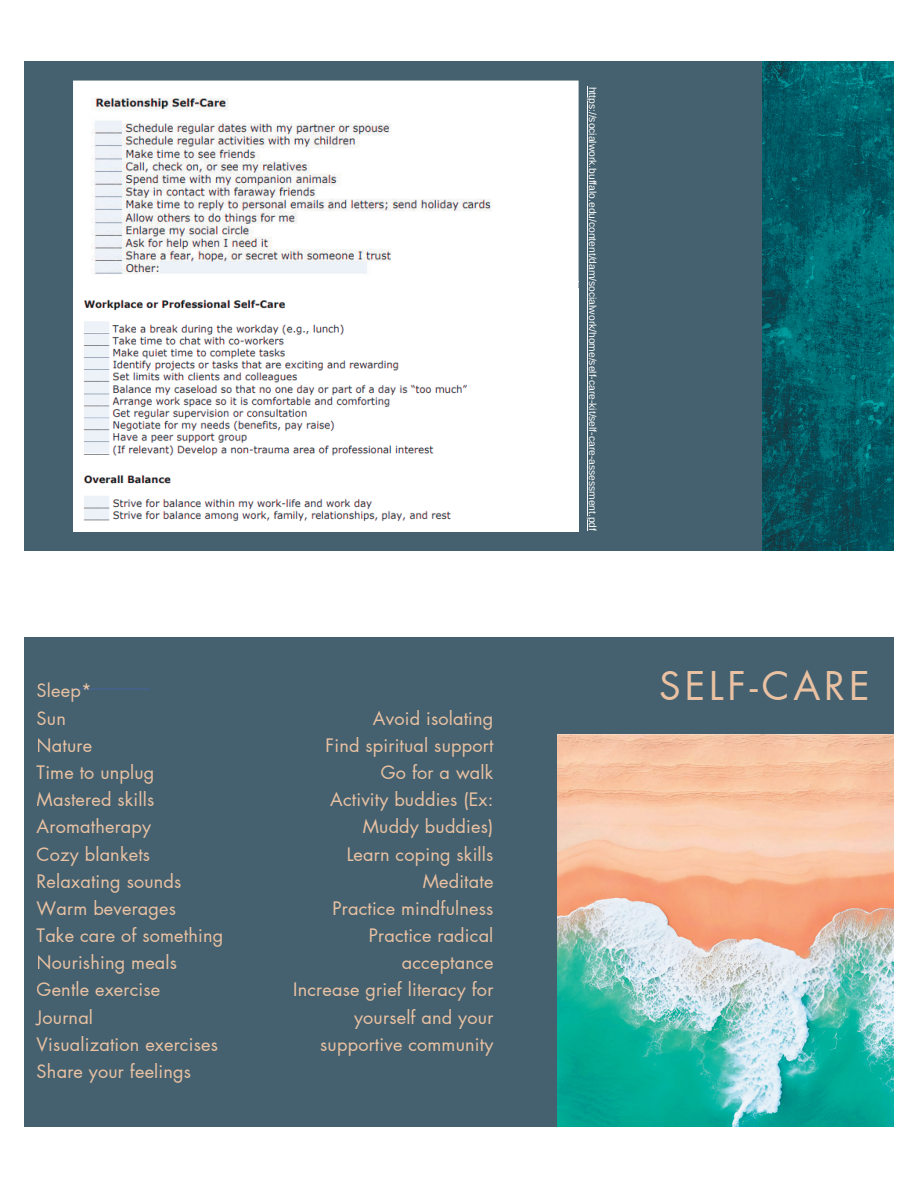
<style>
.page{position:relative;width:918px;height:1188px;background:#fff}
.page>*{position:absolute;margin:0;border:0;box-sizing:border-box;transform-origin:0 0}
.t1{font:38.7px "Futura LT Pro";letter-spacing:.1em;color:#eac2a3}
.t2{font:18.15px/27.2px "Futura LT Pro";letter-spacing:.01em;color:#eac2a3}
.t3{font:10.2px "Arimo";color:#fefdfd}
</style>
<div class="page">
<div style="left:24px;top:62px;width:870px;height:489px;background:#45616f"></div>
<hr style="left:587px;top:87px;width:1px;height:444px;background:#fefdfd">
<svg style="left:73px;top:81px;width:506px;height:200px;background:#f0eff0"></svg>
<img style="left:73px;top:282px;width:506px;height:250px">
<img style="left:73px;top:281px;width:506px;height:1px">
<img style="left:762px;top:62px;width:132px;height:489px">
<div style="left:24px;top:637px;width:870px;height:489px;background:#45616f"></div>
<div style="left:661px;top:670px;width:206px;height:31px;background:#45616f"></div>
<div style="left:37px;top:711px;width:28px;height:14px;background:#45616f"></div>
<div style="left:38px;top:738px;width:54px;height:14px;background:#45616f"></div>
<div style="left:37px;top:764px;width:116px;height:20px;background:#45616f"></div>
<div style="left:37px;top:791px;width:117px;height:16px;background:#45616f"></div>
<div style="left:37px;top:818px;width:114px;height:20px;background:#45616f"></div>
<div style="left:37px;top:846px;width:112px;height:19px;background:#45616f"></div>
<div style="left:38px;top:873px;width:143px;height:19px;background:#45616f"></div>
<div style="left:37px;top:900px;width:138px;height:20px;background:#45616f"></div>
<div style="left:37px;top:927px;width:185px;height:20px;background:#45616f"></div>
<div style="left:38px;top:954px;width:138px;height:20px;background:#45616f"></div>
<div style="left:37px;top:981px;width:123px;height:16px;background:#45616f"></div>
<div style="left:35px;top:1009px;width:57px;height:16px;background:#45616f"></div>
<div style="left:37px;top:1036px;width:180px;height:16px;background:#45616f"></div>
<div style="left:37px;top:1063px;width:154px;height:20px;background:#45616f"></div>
<div style="left:373px;top:710px;width:119px;height:19px;background:#45616f"></div>
<div style="left:327px;top:737px;width:166px;height:20px;background:#45616f"></div>
<div style="left:382px;top:764px;width:111px;height:16px;background:#45616f"></div>
<div style="left:330px;top:791px;width:162px;height:20px;background:#45616f"></div>
<div style="left:363px;top:818px;width:129px;height:20px;background:#45616f"></div>
<div style="left:348px;top:846px;width:145px;height:19px;background:#45616f"></div>
<div style="left:423px;top:873px;width:70px;height:15px;background:#45616f"></div>
<div style="left:334px;top:900px;width:159px;height:15px;background:#45616f"></div>
<div style="left:370px;top:927px;width:122px;height:15px;background:#45616f"></div>
<div style="left:402px;top:958px;width:91px;height:16px;background:#45616f"></div>
<div style="left:295px;top:981px;width:198px;height:20px;background:#45616f"></div>
<div style="left:354px;top:1008px;width:139px;height:20px;background:#45616f"></div>
<div style="left:321px;top:1038px;width:172px;height:18px;background:#45616f"></div>
<div style="left:37px;top:682px;width:113px;height:20px;background:#45616f"></div>
<hr style="left:894px;top:735px;width:1px;height:391px;background:#45616f">
<img style="left:558px;top:735px;width:336px;height:391px">
<p class="t2" style="left:37px;top:678px;width:57px">Sleep*</p>
<p class="t2" style="left:37px;top:705px;width:188px">Sun<br>Nature<br>Time to unplug<br>Mastered skills<br>Aromatherapy<br>Cozy blankets<br>Relaxating sounds<br>Warm beverages<br>Take care of something<br>Nourishing meals<br>Gentle exercise<br>Journal<br>Visualization exercises<br>Share your feelings</p>
<p class="t2" style="left:293px;top:705px;width:202px;text-align:right">Avoid isolating<br>Find spiritual support<br>Go for a walk<br>Activity buddies (Ex:<br>Muddy buddies)<br>Learn coping skills<br>Meditate<br>Practice mindfulness<br>Practice radical acceptance<br>Increase grief literacy for yourself and your supportive community</p>
<p class="t3" style="left:598px;top:87px;width:446px;rotate:90deg">https://socialwork.buffalo.edu/content/dam/socialwork/home/self-care-kit/self-care-assessment.pdf</p>
<h1 class="t1" style="left:659px;top:668px;width:212px">SELF-CARE</h1>
</div>
